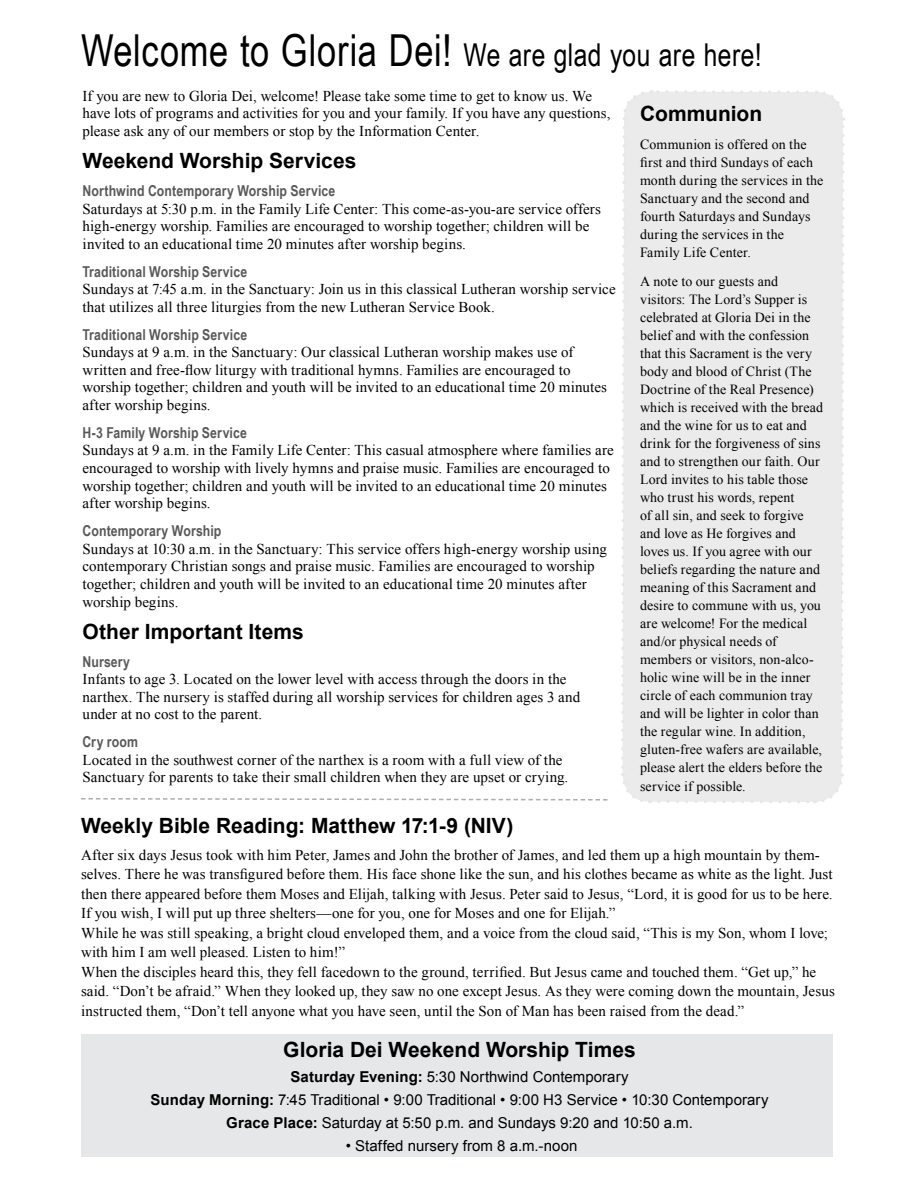
<style>
.page{position:relative;width:918px;height:1188px;background:#fff}
.page>*{position:absolute;margin:0;border:0;box-sizing:border-box;transform-origin:0 0}
.t1{font:31.5px "Arial Narrow";letter-spacing:.015em;color:#000;scale:.95 1}
.t2{font:700 21px "Arial";color:#000}
.t3{font:15px/17.7px "Times New Roman";letter-spacing:.005em;color:#000}
.t4{font:15px/22.8px "Arial";letter-spacing:.005em;color:#000;text-align:center}
.t5{font:700 15px "Arial Narrow";letter-spacing:.01em;color:#58595b}
.t6{font:13.95px/18px "Times New Roman";letter-spacing:.01em;color:#000}
.s1{font-size:44.1px}
.s2{font-weight:700}
</style>
<div class="page">
<div style="left:81px;top:1034px;width:751px;height:123px;background:#e6e7e8"></div>
<div style="left:621px;top:90px;width:224px;height:713px;background:#ebebec"></div>
<svg style="left:81px;top:798px;width:527px;height:3px"></svg>
<h1 class="t1" style="left:81px;top:32px;width:718px"><span class="s1">Welcome to Gloria Dei!</span> We are glad you are here!</h1>
<p class="t3" style="left:82px;top:87px;width:529px">If you are new to Gloria Dei, welcome! Please take some time to get to know us. We have lots of programs and activities for you and your family. If you have any questions, please ask any of our members or stop by the Information Center.</p>
<h2 class="t2" style="left:82px;top:147px;width:275px">Weekend Worship Services</h2>
<p class="t5" style="left:82px;top:179px;width:255px">Northwind Contemporary Worship Service</p>
<p class="t3" style="left:82px;top:200px;width:520px">Saturdays at 5:30 p.m. in the Family Life Center: This come-as-you-are service offers high-energy worship. Families are encouraged to worship together; children will be invited to an educational time 20 minutes after worship begins.</p>
<p class="t5" style="left:82px;top:260px;width:166px">Traditional Worship Service</p>
<p class="t3" style="left:82px;top:280px;width:535px">Sundays at 7:45 a.m. in the Sanctuary: Join us in this classical Lutheran worship service that utilizes all three liturgies from the new Lutheran Service Book.</p>
<p class="t5" style="left:82px;top:323px;width:166px">Traditional Worship Service</p>
<p class="t3" style="left:82px;top:343px;width:526px">Sundays at 9 a.m. in the Sanctuary: Our classical Lutheran worship makes use of written and free-flow liturgy with traditional hymns. Families are encouraged to worship together; children and youth will be invited to an educational time 20 minutes after worship begins.</p>
<p class="t5" style="left:82px;top:421px;width:166px">H-3 Family Worship Service</p>
<p class="t3" style="left:82px;top:441px;width:533px">Sundays at 9 a.m. in the Family Life Center: This casual atmosphere where families are encouraged to worship with lively hymns and praise music. Families are encouraged to worship together; children and youth will be invited to an educational time 20 minutes after worship begins.</p>
<p class="t5" style="left:82px;top:519px;width:141px">Contemporary Worship</p>
<p class="t3" style="left:82px;top:540px;width:526px">Sundays at 10:30 a.m. in the Sanctuary: This service offers high-energy worship using contemporary Christian songs and praise music. Families are encouraged to worship together; children and youth will be invited to an educational time 20 minutes after worship begins.</p>
<h2 class="t2" style="left:82px;top:618px;width:223px">Other Important Items</h2>
<p class="t5" style="left:82px;top:650px;width:49px">Nursery</p>
<p class="t3" style="left:82px;top:670px;width:499px">Infants to age 3. Located on the lower level with access through the doors in the narthex. The nursery is staffed during all worship services for children ages 3 and under at no cost to the parent.</p>
<p class="t5" style="left:82px;top:731px;width:57px">Cry room</p>
<p class="t3" style="left:82px;top:751px;width:487px">Located in the southwest corner of the narthex is a room with a full view of the<br>Sanctuary for parents to take their small children when they are upset or crying.</p>
<h2 class="t2" style="left:640px;top:99px;width:124px">Communion</h2>
<p class="t6" style="left:640px;top:135px;width:185px">Communion is offered on the first and third Sundays of each month during the services in the<br>Sanctuary and the second and fourth Saturdays and Sundays during the services in the<br>Family Life Center.</p>
<p class="t6" style="left:640px;top:272px;width:185px">A note to our guests and visitors: The Lord’s Supper is celebrated at Gloria Dei in the belief and with the confession that this Sacrament is the very body and blood of Christ (The<br>Doctrine of the Real Presence) which is received with the bread and the wine for us to eat and drink for the forgiveness of sins and to strengthen our faith. Our<br>Lord invites to his table those who trust his words, repent<br>of all sin, and seek to forgive and love as He forgives and loves us. If you agree with our beliefs regarding the nature and meaning of this Sacrament and desire to commune with us, you are welcome! For the medical and/or physical needs of members or visitors, non-alco&shy;holic wine will be in the inner circle of each communion tray and will be lighter in color than the regular wine. In addition, gluten-free wafers are available, please alert the elders before the</p>
<p class="t6" style="left:640px;top:778px;width:107px">service if possible.</p>
<h2 class="t2" style="left:81px;top:812px;width:434px">Weekly Bible Reading: Matthew 17:1-9 (NIV)</h2>
<p class="t3" style="left:81px;top:845px;width:755px;line-height:19.5px">After six days Jesus took with him Peter, James and John the brother of James, and led them up a high mountain by them&shy;selves. There he was transfigured before them. His face shone like the sun, and his clothes became as white as the light. Just then there appeared before them Moses and Elijah, talking with Jesus. Peter said to Jesus, “Lord, it is good for us to be here.<br>If you wish, I will put up three shelters—one for you, one for Moses and one for Elijah.”<br>While he was still speaking, a bright cloud enveloped them, and a voice from the cloud said, “This is my Son, whom I love; with him I am well pleased. Listen to him!”<br>When the disciples heard this, they fell facedown to the ground, terrified. But Jesus came and touched them. “Get up,” he said. “Don’t be afraid.” When they looked up, they saw no one except Jesus. As they were coming down the mountain, Jesus instructed them, “Don’t tell anyone what you have seen, until the Son of Man has been raised from the dead.”</p>
<h2 class="t2" style="left:283px;top:1035px;width:354px">Gloria Dei Weekend Worship Times</h2>
<p class="t4" style="left:151px;top:1066px;width:620px"><span class="s2">Saturday Evening:</span> 5:30 Northwind Contemporary<br><span class="s2">Sunday Morning:</span> 7:45 Traditional • 9:00 Traditional • 9:00 H3 Service • 10:30 Contemporary<br><span class="s2">Grace Place:</span> Saturday at 5:50 p.m. and Sundays 9:20 and 10:50 a.m.</p>
<p class="t4" style="left:346px;top:1134px;width:233px">• Staffed nursery from 8 a.m.-noon</p>
</div>
